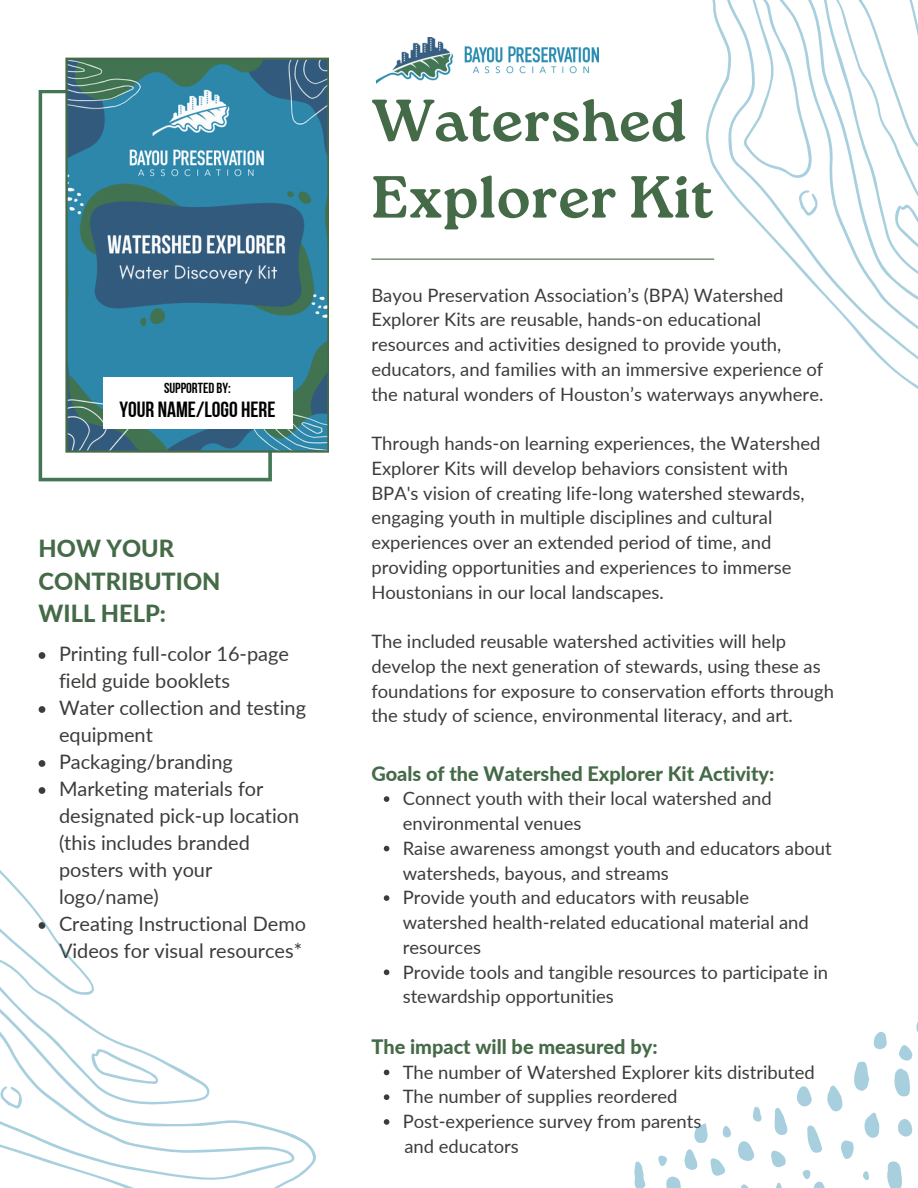
<style>
.page{position:relative;width:918px;height:1188px;background:#fff}
.page>*{position:absolute;margin:0;border:0;box-sizing:border-box;transform-origin:0 0}
.t1{font:700 59.25px/76.5px "Roca One";color:#456a47}
.t2{font:800 23.7px/32.7px "Lato";color:#456a47}
.t3{font:21.9px "Bebas Neue Cyrillic";color:#000}
.t4{font:19.95px/27px "Lato";color:#3d3c3a}
.t5{font:800 19.95px "Lato";color:#456a47}
.t6{font:18.45px/24.8px "Lato";color:#3d3c3a}
.t7{font:14.55px "Bebas Neue Cyrillic";color:#000}
</style>
<div class="page">
<svg style="left:39px;top:90px;width:233px;height:391px"></svg>
<svg style="left:65px;top:58px;width:264px;height:395px;background:#3d7e95"></svg>
<hr style="left:371px;top:259px;width:343px;height:1px;background:#456a47">
<svg style="left:384px;top:796px;width:5px;height:6px"></svg>
<svg style="left:384px;top:846px;width:5px;height:5px"></svg>
<svg style="left:384px;top:895px;width:5px;height:6px"></svg>
<svg style="left:384px;top:970px;width:5px;height:5px"></svg>
<svg style="left:384px;top:1070px;width:5px;height:5px"></svg>
<svg style="left:384px;top:1094px;width:5px;height:6px"></svg>
<svg style="left:384px;top:1119px;width:5px;height:6px"></svg>
<img style="left:377px;top:37px;width:221px;height:46px">
<svg style="left:634px;top:1022px;width:284px;height:166px"></svg>
<svg style="left:615px;top:0;width:303px;height:389px"></svg>
<div style="left:103px;top:377px;width:189px;height:52px;background:#fff"></div>
<svg style="left:39px;top:652px;width:6px;height:7px"></svg>
<svg style="left:39px;top:706px;width:6px;height:7px"></svg>
<svg style="left:39px;top:760px;width:6px;height:7px"></svg>
<svg style="left:0;top:787px;width:316px;height:401px"></svg>
<p class="t7" style="left:164px;top:382px;width:68px">SUPPORTED BY:</p>
<p class="t3" style="left:119px;top:400px;width:158px">YOUR NAME/LOGO HERE</p>
<h4 class="t2" style="left:39px;top:532px;width:183px">HOW YOUR<br>CONTRIBUTION<br>WILL HELP:</h4>
<p class="t4" style="left:59px;top:640px;width:231px">Printing full-color 16-page field guide booklets</p>
<p class="t4" style="left:59px;top:694px;width:249px">Water collection and testing equipment</p>
<p class="t4" style="left:59px;top:748px;width:175px">Packaging/branding</p>
<p class="t4" style="left:59px;top:775px;width:242px">Marketing materials for designated pick-up location (this includes branded posters with your logo/name)</p>
<h4 class="t4" style="left:59px;top:910px;width:249px">Creating Instructional Demo<br>Videos for visual resources*</h4>
<p class="t1" style="left:371px;top:82px;width:344px">Watershed<br>Explorer Kit</p>
<h3 class="t6" style="left:371px;top:282px;width:454px">Bayou Preservation Association’s (BPA) Watershed Explorer Kits are reusable, hands-on educational resources and activities designed to provide youth, educators, and families with an immersive experience of the natural wonders of Houston’s waterways anywhere.</h3>
<h2 class="t6" style="left:371px;top:431px;width:450px">Through hands-on learning experiences, the Watershed Explorer Kits will develop behaviors consistent with BPA's vision of creating life-long watershed stewards, engaging youth in multiple disciplines and cultural experiences over an extended period of time, and providing opportunities and experiences to immerse Houstonians in our local landscapes.</h2>
<p class="t6" style="left:371px;top:629px;width:464px">The included reusable watershed activities will help develop the next generation of stewards, using these as foundations for exposure to conservation efforts through the study of science, environmental literacy, and art.</p>
<p class="t5" style="left:371px;top:761px;width:405px">Goals of the Watershed Explorer Kit Activity:</p>
<p class="t6" style="left:403px;top:786px;width:371px">Connect youth with their local watershed and environmental venues</p>
<p class="t6" style="left:403px;top:835px;width:431px">Raise awareness amongst youth and educators about watersheds, bayous, and streams</p>
<p class="t6" style="left:403px;top:885px;width:408px">Provide youth and educators with reusable watershed health-related educational material and resources</p>
<p class="t6" style="left:403px;top:959px;width:427px">Provide tools and tangible resources to participate in stewardship opportunities</p>
<p class="t5" style="left:371px;top:1034px;width:288px">The impact will be measured by:</p>
<p class="t6" style="left:403px;top:1059px;width:414px">The number of Watershed Explorer kits distributed</p>
<h1 class="t6" style="left:403px;top:1084px;width:276px">The number of supplies reordered</h1>
<h5 class="t6" style="left:403px;top:1109px;width:300px">Post-experience survey from parents</h5>
<h5 class="t6" style="left:404px;top:1133px;width:116px">and educators</h5>
</div>
